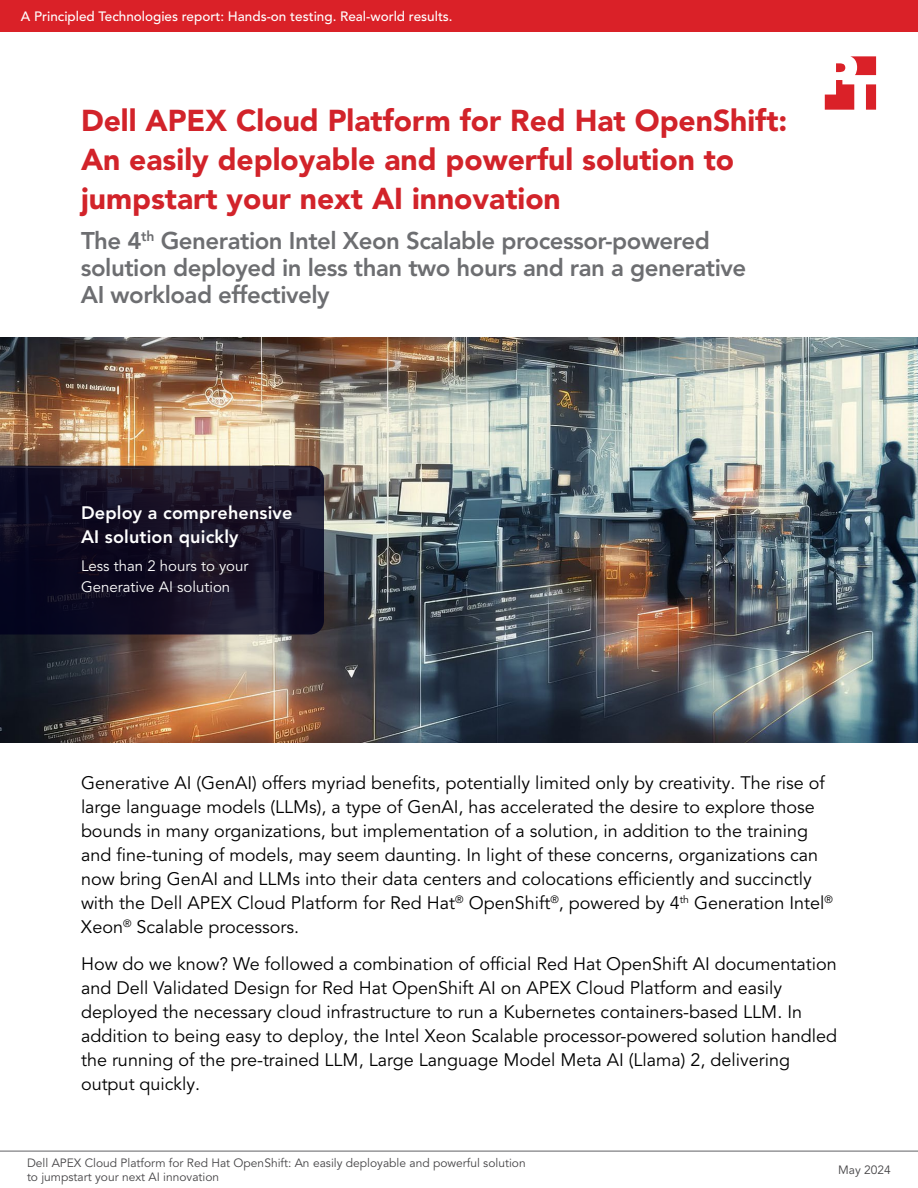
<style>
.page{position:relative;width:918px;height:1188px;background:#fff}
.page>*{position:absolute;margin:0;border:0;box-sizing:border-box;transform-origin:0 0}
.t1{font:900 30px/39px "Avenir LT Pro";color:#d2232a}
.t2{font:800 24px/27px "Avenir LT Pro";letter-spacing:-.02em;color:#6d6e71}
.t3{font:18px/24px "Avenir LT Pro";color:#000}
.t4{font:800 18px/24px "Avenir LT Pro";letter-spacing:.01em;color:#fff}
.t5{font:15px/21px "Avenir LT Pro";color:#fff}
.t6{font:500 13.5px "Avenir LT Pro";color:#fff}
.t7{font:12px/14.4px "Avenir LT Pro";color:#464547}
</style>
<div class="page">
<img style="left:0;top:338px;width:918px;height:404px">
<svg style="left:0;top:466px;width:324px;height:168px;background:#141126"></svg>
<hr style="left:0;top:1151px;width:918px;height:1px;background:#616264">
<div style="left:0;top:0;width:918px;height:32px;background:#da2128"></div>
<svg style="left:825px;top:56px;width:51px;height:54px"></svg>
<p class="t6" style="left:21px;top:9px;width:433px">A Principled Technologies report: Hands-on testing. Real-world results.</p>
<h1 class="t1" style="left:81px;top:101px;width:708px">Dell APEX Cloud Platform for Red Hat OpenShift:<br>An easily deployable and powerful solution to jumpstart your next AI innovation</h1>
<h2 class="t2" style="left:81px;top:227px;width:667px">The 4<sup>th</sup> Generation Intel Xeon Scalable processor‑powered solution deployed in less than two hours and ran a generative<br>AI workload effectively</h2>
<p class="t4" style="left:81px;top:501px;width:213px">Deploy a comprehensive<br>AI solution quickly</p>
<p class="t5" style="left:81px;top:556px;width:169px">Less than 2 hours to your<br>Generative AI solution</p>
<p class="t3" style="left:81px;top:771px;width:753px">Generative AI (GenAI) offers myriad benefits, potentially limited only by creativity. The rise of large language models (LLMs), a type of GenAI, has accelerated the desire to explore those bounds in many organizations, but implementation of a solution, in addition to the training and fine-tuning of models, may seem daunting. In light of these concerns, organizations can now bring GenAI and LLMs into their data centers and colocations efficiently and succinctly with the Dell APEX Cloud Platform for Red Hat<sup>®</sup> OpenShift<sup>®</sup>, powered by 4<sup>th</sup> Generation Intel<sup>® </sup>Xeon<sup>®</sup> Scalable processors.</p>
<p class="t3" style="left:81px;top:953px;width:758px">How do we know? We followed a combination of official Red Hat OpenShift AI documentation and Dell Validated Design for Red Hat OpenShift AI on APEX Cloud Platform and easily deployed the necessary cloud infrastructure to run a Kubernetes containers-based LLM. In addition to being easy to deploy, the Intel Xeon Scalable processor-powered solution handled the running of the pre-trained LLM, Large Language Model Meta AI (Llama) 2, delivering output quickly.</p>
<p class="t7" style="left:27px;top:1156px;width:500px">Dell APEX Cloud Platform for Red Hat OpenShift: An easily deployable and powerful solution to jumpstart your next AI innovation</p>
<p class="t7" style="left:838px;top:1163px;width:54px">May 2024</p>
</div>
